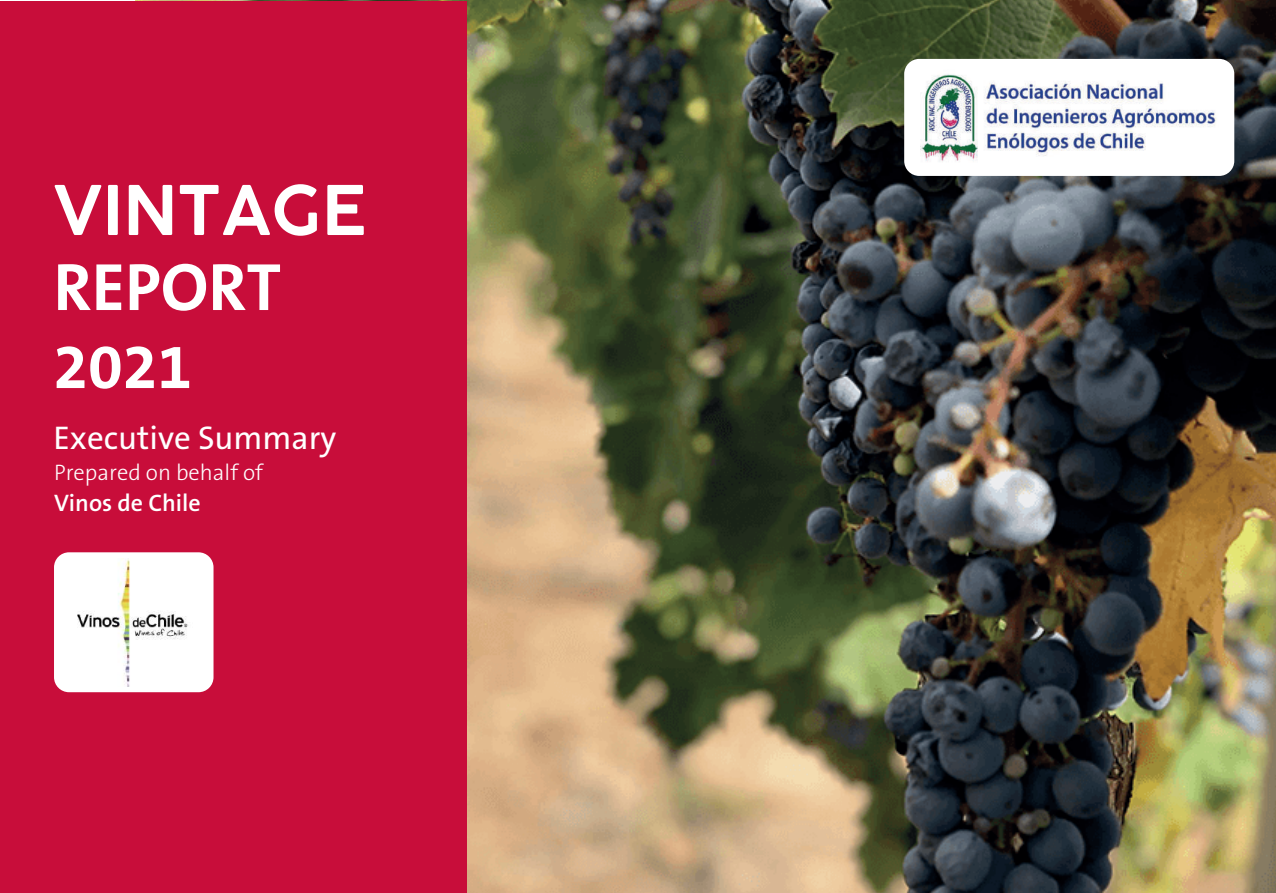
<style>
.page{position:relative;width:1276px;height:893px;background:#fff}
.page>*{position:absolute;margin:0;border:0;box-sizing:border-box;transform-origin:0 0}
.t1{font:600 67.5px "COCOGOOSE";color:#fff}
.t2{font:700 67.5px "The Sans B7";color:#fff}
.t3{font:700 63px "The Sans B7";color:#fff}
.t4{font:33px "The Sans B5 Plain";color:#fff}
.t5{font:600 24px "The Sans B6";color:#fff}
.t6{font:300 22.5px "The Sans";color:#fff}
</style>
<div class="page">
<img style="left:135px;top:0;width:1141px;height:893px">
<div style="left:0;top:1px;width:466px;height:891px;background:#c80d3a"></div>
<div style="left:904px;top:59px;width:330px;height:117px;background:#fff;border-radius:15px"></div>
<img style="left:920px;top:74px;width:297px;height:88px">
<div style="left:54px;top:552px;width:159px;height:140px;background:#fff;border-radius:15px"></div>
<img style="left:77px;top:558px;width:111px;height:128px">
<h1 class="t1" style="left:53px;top:163px;width:314px">VINTAGE</h1>
<h1 class="t2" style="left:53px;top:252px;width:229px">REPORT</h1>
<h2 class="t3" style="left:53px;top:334px;width:140px">2021</h2>
<h3 class="t4" style="left:53px;top:421px;width:284px">Executive Summary</h3>
<p class="t6" style="left:54px;top:453px;width:210px">Prepared on behalf of</p>
<p class="t5" style="left:54px;top:490px;width:148px">Vinos de Chile</p>
</div>
